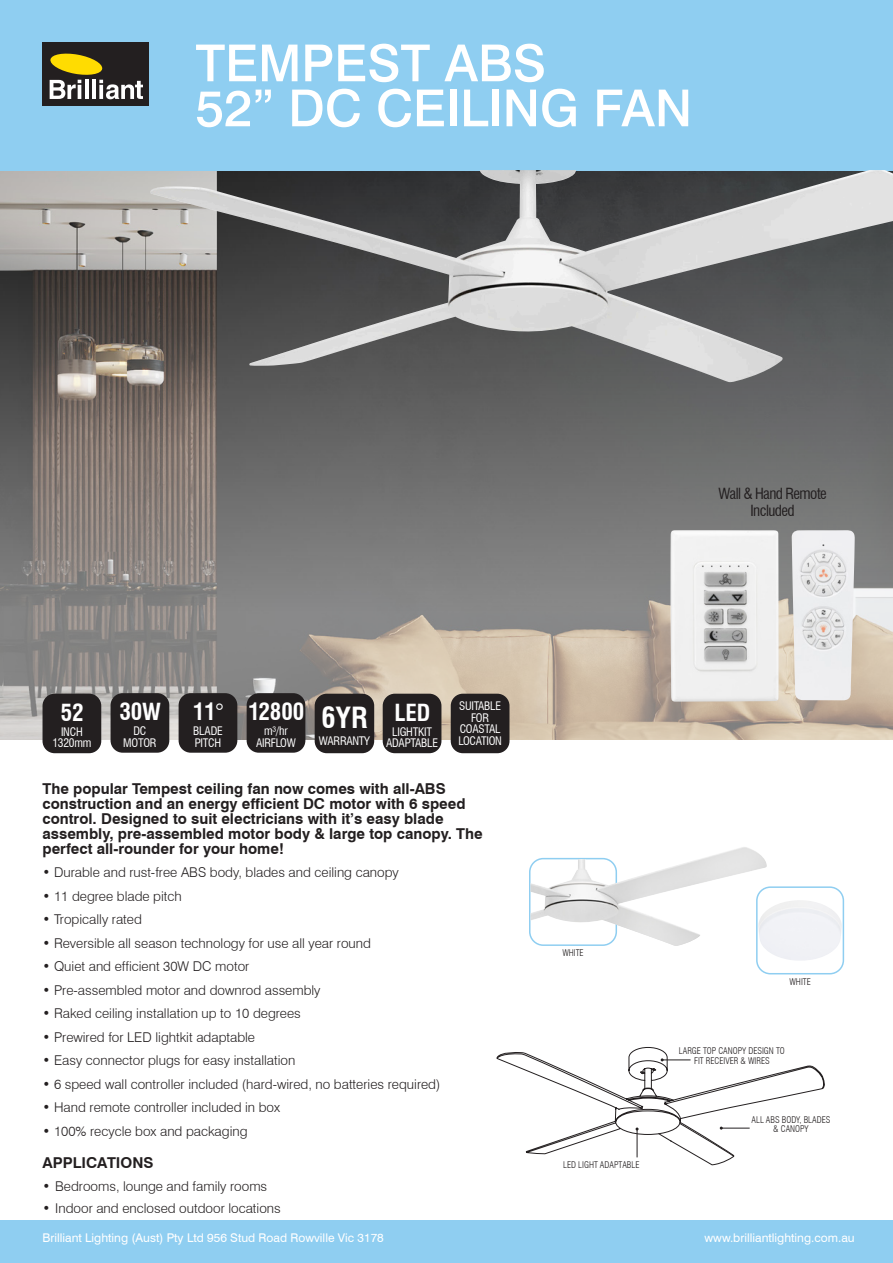
<style>
.page{position:relative;width:893px;height:1263px;background:#fff}
.page>*{position:absolute;margin:0;border:0;box-sizing:border-box;transform-origin:0 0}
.t1{font:500 51px/45px "Swiss 721 BT";color:#fff}
.Icon_main{font:700 condensed 28.5px "Swiss 721 BT";color:#fff}
.Icon_main-2{font:700 condensed 22.95px "Swiss 721 BT";letter-spacing:-.005em;color:#fff}
.body_text{font:700 15px/15px "Swiss 721 BT";color:#231f20}
.icons_small{font:condensed 15px "Swiss 721 BT";letter-spacing:-.035em;color:#231f20}
.features_bullets{font:700 15px "Swiss 721 BT";color:#231f20}
.body_text-2{font:300 13.5px "Swiss 721 BT";color:#231f20}
.t2{font:12px "Swiss 721 BT";color:#fff}
.icon_2nd{font:condensed 11.55px/11.6px "Swiss 721 BT";letter-spacing:-.02em;color:#fff;text-align:center}
.Fan_colours{font:300 condensed 9px/9.6px "Swiss 721 BT";color:#231f20;text-align:center}
.s1{font-weight:400}
</style>
<div class="page">
<svg style="left:0;top:170px;width:893px;height:572px;background:#87837f"></svg>
<div style="left:0;top:0;width:893px;height:170px;background:#8fcef1"></div>
<div style="left:43px;top:43px;width:106px;height:63px;background:#231f20"></div>
<svg style="left:50px;top:53px;width:93px;height:46px"></svg>
<div style="left:315px;top:694px;width:59px;height:59px;background:#231f20;border-radius:12px"></div>
<div style="left:0;top:1220px;width:893px;height:43px;background:#8fcef1"></div>
<div style="left:179px;top:693px;width:58px;height:60px;background:#231f20;border-radius:12px"></div>
<div style="left:383px;top:694px;width:58px;height:59px;background:#231f20;border-radius:12px"></div>
<div style="left:451px;top:694px;width:58px;height:59px;background:#231f20;border-radius:12px"></div>
<div style="left:247px;top:693px;width:58px;height:60px;background:#231f20;border-radius:12px"></div>
<div style="left:111px;top:693px;width:58px;height:60px;background:#231f20;border-radius:12px"></div>
<div style="left:43px;top:694px;width:58px;height:59px;background:#231f20;border-radius:12px"></div>
<img style="left:150px;top:170px;width:743px;height:212px">
<img style="left:670px;top:530px;width:109px;height:172px">
<img style="left:792px;top:530px;width:63px;height:170px">
<img style="left:530px;top:859px;width:87px;height:87px">
<img style="left:617px;top:847px;width:150px;height:99px">
<div style="left:756px;top:886px;width:88px;height:88px;border:2px solid #8fcef1;border-radius:14px"></div>
<img style="left:758px;top:900px;width:84px;height:61px">
<svg style="left:496px;top:1047px;width:329px;height:118px"></svg>
<p class="t1" style="left:196px;top:40px;width:498px">TEMPEST ABS<br>52” DC CEILING FAN</p>
<p class="Icon_main-2" style="left:61px;top:699px;width:24px">52</p>
<p class="icon_2nd" style="left:61px;top:726px;width:23px">INCH</p>
<p class="icon_2nd" style="left:52px;top:737px;width:40px">1320mm</p>
<p class="Icon_main-2" style="left:120px;top:698px;width:43px">30W</p>
<p class="icon_2nd" style="left:133px;top:725px;width:14px">DC</p>
<p class="icon_2nd" style="left:123px;top:737px;width:35px">MOTOR</p>
<p class="Icon_main-2" style="left:193px;top:698px;width:32px">11<span class="s1">°</span></p>
<p class="icon_2nd" style="left:193px;top:725px;width:31px">BLADE</p>
<p class="icon_2nd" style="left:195px;top:737px;width:28px">PITCH</p>
<p class="Icon_main-2" style="left:248px;top:698px;width:58px">12800</p>
<p class="icon_2nd" style="left:264px;top:725px;width:25px">m³/hr</p>
<p class="icon_2nd" style="left:256px;top:737px;width:41px">AIRFLOW</p>
<p class="Icon_main" style="left:321px;top:701px;width:48px">6YR</p>
<p class="icon_2nd" style="left:319px;top:735px;width:53px">WARRANTY</p>
<p class="Icon_main-2" style="left:394px;top:699px;width:37px">LED</p>
<p class="icon_2nd" style="left:386px;top:726px;width:53px">LIGHTKIT<br>ADAPTABLE</p>
<p class="icon_2nd" style="left:458px;top:700px;width:45px">SUITABLE<br>FOR<br>COASTAL<br>LOCATION</p>
<p class="icons_small" style="left:718px;top:484px;width:110px">Wall &amp; Hand Remote</p>
<p class="icons_small" style="left:750px;top:501px;width:46px">Included</p>
<p class="body_text" style="left:43px;top:781px;width:442px">The popular Tempest ceiling fan now comes with all-ABS construction and an energy efficient DC motor with 6 speed control. Designed to suit electricians with it’s easy blade assembly, pre-assembled motor body &amp; large top canopy. The perfect all-rounder for your home!</p>
<p class="body_text-2" style="left:43px;top:864px;width:358px">• Durable and rust-free ABS body, blades and ceiling canopy</p>
<p class="body_text-2" style="left:43px;top:888px;width:141px">• 11 degree blade pitch</p>
<p class="body_text-2" style="left:43px;top:911px;width:101px">• Tropically rated</p>
<p class="body_text-2" style="left:43px;top:935px;width:330px">• Reversible all season technology for use all year round</p>
<p class="body_text-2" style="left:43px;top:958px;width:208px">• Quiet and efficient 30W DC motor</p>
<p class="body_text-2" style="left:43px;top:982px;width:280px">• Pre-assembled motor and downrod assembly</p>
<p class="body_text-2" style="left:43px;top:1005px;width:260px">• Raked ceiling installation up to 10 degrees</p>
<p class="body_text-2" style="left:43px;top:1029px;width:214px">• Prewired for LED lightkit adaptable</p>
<p class="body_text-2" style="left:43px;top:1052px;width:254px">• Easy connector plugs for easy installation</p>
<p class="body_text-2" style="left:43px;top:1076px;width:399px">• 6 speed wall controller included (hard-wired, no batteries required)</p>
<p class="body_text-2" style="left:43px;top:1099px;width:239px">• Hand remote controller included in box</p>
<p class="body_text-2" style="left:43px;top:1123px;width:207px">• 100% recycle box and packaging</p>
<p class="features_bullets" style="left:43px;top:1153px;width:112px">APPLICATIONS</p>
<p class="body_text-2" style="left:43px;top:1178px;width:226px">• Bedrooms, lounge and family rooms</p>
<p class="body_text-2" style="left:43px;top:1200px;width:240px">• Indoor and enclosed outdoor locations</p>
<p class="Fan_colours" style="left:562px;top:948px;width:23px">WHITE</p>
<p class="Fan_colours" style="left:563px;top:1160px;width:78px">LED LIGHT ADAPTABLE</p>
<p class="Fan_colours" style="left:789px;top:977px;width:23px">WHITE</p>
<p class="Fan_colours" style="left:679px;top:1046px;width:107px">LARGE TOP CANOPY DESIGN TO<br>FIT RECEIVER &amp; WIRES</p>
<p class="Fan_colours" style="left:752px;top:1114px;width:80px">ALL ABS BODY, BLADES &amp; CANOPY</p>
<p class="t2" style="left:43px;top:1231px;width:343px">Brilliant Lighting (Aust) Pty Ltd 956 Stud Road Rowville Vic 3178</p>
<p class="t2" style="left:704px;top:1231px;width:152px">www.brilliantlighting.com.au</p>
</div>
